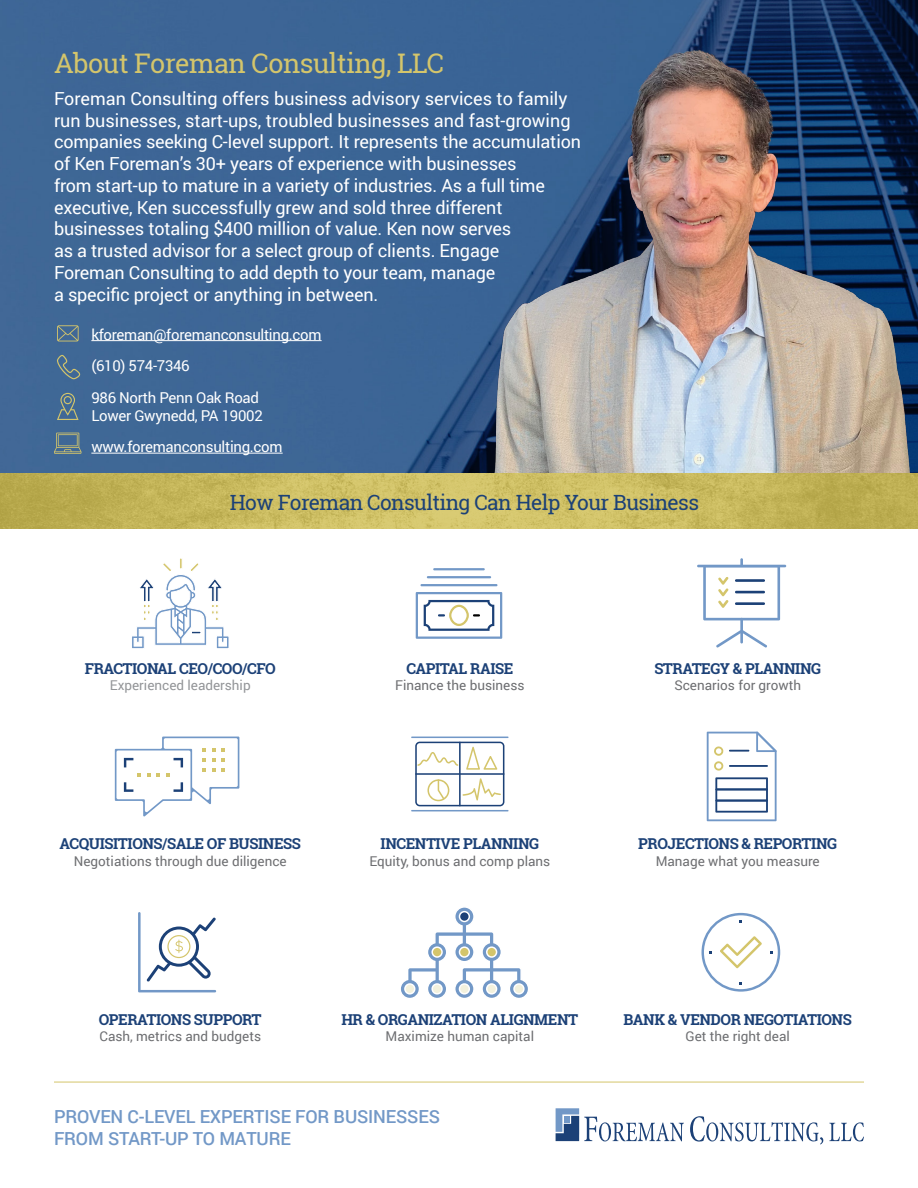
<style>
.page{position:relative;width:918px;height:1188px;background:#fff}
.page>*{position:absolute;margin:0;border:0;box-sizing:border-box;transform-origin:0 0}
.t1{font:27px "Roboto Slab";letter-spacing:-.02em;color:#d4c56b}
.t2{font:21px "Roboto Slab";letter-spacing:-.03em;color:#1c4177}
.t3{font:18px/21.8px "Roboto";letter-spacing:-.01em;color:#fff}
.t4{font:500 18px/22.5px "Roboto";letter-spacing:-.01em;color:#7298c7}
.t5{font:700 15px "Roboto Slab";letter-spacing:-.03em;color:#1c4177}
.t6{font:15px/31.5px "Roboto";letter-spacing:-.02em;color:#fff}
.t7{font:13.5px "Roboto";color:#6d6e71}
.t8{font:13.5px "Roboto";color:#939598}
</style>
<div class="page">
<div style="left:0;top:0;width:918px;height:473px;background:#3d6596"></div>
<svg style="left:690px;top:1116px;width:133px;height:28px"></svg>
<svg style="left:829px;top:1122px;width:35px;height:19px"></svg>
<svg style="left:556px;top:1108px;width:128px;height:33px"></svg>
<hr style="left:54px;top:1082px;width:810px;height:1px;background:#d4c56b">
<img style="left:463px;top:19px;width:454px;height:454px">
<svg style="left:416px;top:592px;width:86px;height:47px"></svg>
<hr style="left:420px;top:584px;width:78px;height:2px;background:#7298c7">
<hr style="left:427px;top:576px;width:64px;height:2px;background:#7298c7">
<hr style="left:433px;top:568px;width:52px;height:2px;background:#7298c7">
<svg style="left:697px;top:558px;width:89px;height:90px"></svg>
<hr style="left:735px;top:591px;width:30px;height:2px;background:#1c4177">
<svg style="left:115px;top:737px;width:124px;height:80px"></svg>
<svg style="left:415px;top:742px;width:89px;height:64px"></svg>
<hr style="left:411px;top:737px;width:98px;height:1px;background:#7298c7">
<hr style="left:411px;top:810px;width:98px;height:1px;background:#7298c7">
<svg style="left:707px;top:732px;width:70px;height:89px"></svg>
<svg style="left:138px;top:912px;width:78px;height:80px"></svg>
<svg style="left:702px;top:913px;width:78px;height:79px"></svg>
<svg style="left:0;top:473px;width:918px;height:55px;background:#c7b85d"></svg>
<svg style="left:132px;top:558px;width:97px;height:91px"></svg>
<svg style="left:401px;top:907px;width:127px;height:91px"></svg>
<hr style="left:91px;top:340px;width:231px;height:1px;background:#fff">
<hr style="left:91px;top:453px;width:192px;height:1px;background:#fff">
<svg style="left:57px;top:325px;width:22px;height:16px"></svg>
<svg style="left:57px;top:355px;width:23px;height:24px"></svg>
<svg style="left:57px;top:393px;width:22px;height:27px"></svg>
<svg style="left:54px;top:433px;width:28px;height:21px"></svg>
<h1 class="t1" style="left:54px;top:45px;width:392px">About Foreman Consulting, LLC</h1>
<p class="t3" style="left:54px;top:87px;width:528px">Foreman Consulting offers business advisory services to family run businesses, start-ups, troubled businesses and fast-growing companies seeking C-level support. It represents the accumulation of Ken Foreman’s 30+ years of experience with businesses<br>from start-up to mature in a variety of industries. As a full time executive, Ken successfully grew and sold three different businesses totaling $400 million of value. Ken now serves<br>as a trusted advisor for a select group of clients. Engage<br>Foreman Consulting to add depth to your team, manage<br>a specific project or anything in between.</p>
<p class="t6" style="left:91px;top:318px;width:232px">kforeman@foremanconsulting.com (610) 574-7346<br>986 North Penn Oak Road</p>
<p class="t6" style="left:91px;top:399px;width:193px">Lower Gwynedd, PA 19002 www.foremanconsulting.com</p>
<p class="t2" style="left:230px;top:488px;width:471px">How Foreman Consulting Can Help Your Business</p>
<p class="t5" style="left:85px;top:659px;width:192px">FRACTIONAL CEO/COO/CFO</p>
<p class="t8" style="left:110px;top:676px;width:142px">Experienced leadership</p>
<p class="t5" style="left:60px;top:834px;width:243px">ACQUISITIONS/SALE OF BUSINESS</p>
<p class="t7" style="left:74px;top:851px;width:214px">Negotiations through due diligence</p>
<p class="t5" style="left:406px;top:659px;width:108px">CAPITAL RAISE</p>
<p class="t7" style="left:395px;top:676px;width:131px">Finance the business</p>
<p class="t5" style="left:381px;top:834px;width:160px">INCENTIVE PLANNING</p>
<p class="t7" style="left:369px;top:851px;width:183px">Equity, bonus and comp plans</p>
<p class="t5" style="left:654px;top:659px;width:168px">STRATEGY &amp; PLANNING</p>
<p class="t7" style="left:674px;top:676px;width:128px">Scenarios for growth</p>
<p class="t5" style="left:638px;top:834px;width:200px">PROJECTIONS &amp; REPORTING</p>
<p class="t7" style="left:656px;top:851px;width:166px">Manage what you measure</p>
<p class="t5" style="left:99px;top:1009px;width:164px">OPERATIONS SUPPORT</p>
<p class="t7" style="left:99px;top:1027px;width:163px">Cash, metrics and budgets</p>
<p class="t5" style="left:341px;top:1009px;width:238px">HR &amp; ORGANIZATION ALIGNMENT</p>
<p class="t7" style="left:386px;top:1027px;width:150px">Maximize human capital</p>
<p class="t4" style="left:54px;top:1104px;width:387px">PROVEN C-LEVEL EXPERTISE FOR BUSINESSES<br>FROM START-UP TO MATURE</p>
<p class="t5" style="left:624px;top:1009px;width:230px">BANK &amp; VENDOR NEGOTIATIONS</p>
<p class="t7" style="left:686px;top:1027px;width:106px">Get the right deal</p>
</div>
